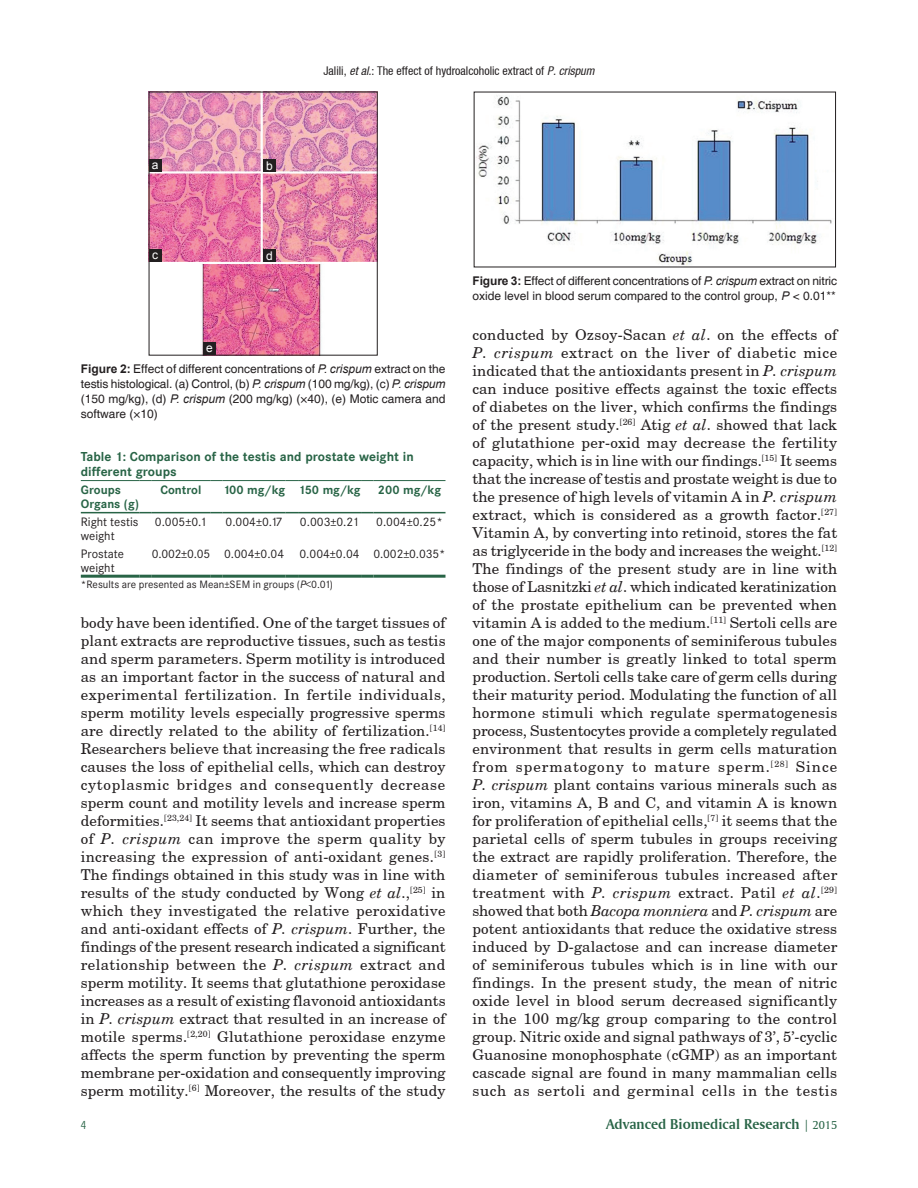
<style>
.page{position:relative;width:918px;height:1188px;background:#fff}
.page>*{position:absolute;margin:0;border:0;box-sizing:border-box;transform-origin:0 0}
.TX{font:15px/18px "New Century Schoolbook";letter-spacing:.005em;color:#231f20;text-align:justify}
.t1{font:15px "Amerigo BT Bold A";color:#286446}
.TT{font:700 12.75px/15.3px "Corporate SBQ";color:#286446}
.FGC{font:12px/15px "Helvetica";color:#231f20;text-align:justify}
.TB{font:12px/14.4px "Corporate SBQ";color:#231f20}
.t2{font:12px "Heavenetica Cond 5 SH";color:#231f20}
.TBL{font:12px/14.4px "Corporate SBQ";color:#231f20}
.TCH{font:700 12px "Corporate SBQ";color:#286446}
.LABEL{font:12px "Arial";color:#fff}
.t3{font:12px "Bell Centennial BT Address";color:#286446}
.TFN{font:10.5px "Corporate SBQ";color:#231f20}
.s1{font-family:"Heavenetica Cond 5 Obl SH"}
.s2{font-weight:700}
.s3{font-style:italic}
.s4{font-family:"New Century Schlbk";font-style:italic}
.s5{font-family:"Amerigo BT Roman A";font-size:12px}
</style>
<div class="page">
<hr style="left:81px;top:575px;width:58px;height:3px;background:#286446">
<svg style="left:139px;top:575px;width:13px;height:3px"></svg>
<hr style="left:152px;top:575px;width:58px;height:3px;background:#286446">
<svg style="left:210px;top:575px;width:13px;height:3px"></svg>
<hr style="left:223px;top:575px;width:63px;height:3px;background:#286446">
<svg style="left:286px;top:575px;width:12px;height:3px"></svg>
<hr style="left:298px;top:575px;width:63px;height:3px;background:#286446">
<svg style="left:361px;top:575px;width:13px;height:3px"></svg>
<hr style="left:374px;top:575px;width:72px;height:3px;background:#286446">
<hr style="left:81px;top:480px;width:58px;height:1px;background:#286446">
<svg style="left:139px;top:480px;width:13px;height:1px"></svg>
<hr style="left:152px;top:480px;width:58px;height:1px;background:#286446">
<svg style="left:210px;top:480px;width:13px;height:1px"></svg>
<hr style="left:223px;top:480px;width:63px;height:1px;background:#286446">
<svg style="left:286px;top:480px;width:12px;height:1px"></svg>
<hr style="left:298px;top:480px;width:63px;height:1px;background:#286446">
<svg style="left:361px;top:480px;width:13px;height:1px"></svg>
<hr style="left:374px;top:480px;width:72px;height:1px;background:#286446">
<hr style="left:81px;top:512px;width:58px;height:1px;background:#286446">
<svg style="left:139px;top:512px;width:13px;height:1px"></svg>
<hr style="left:152px;top:512px;width:58px;height:1px;background:#286446">
<svg style="left:210px;top:512px;width:13px;height:1px"></svg>
<hr style="left:223px;top:512px;width:63px;height:1px;background:#286446">
<svg style="left:286px;top:512px;width:12px;height:1px"></svg>
<hr style="left:298px;top:512px;width:63px;height:1px;background:#286446">
<svg style="left:361px;top:512px;width:13px;height:1px"></svg>
<hr style="left:374px;top:512px;width:72px;height:1px;background:#286446">
<img style="left:151px;top:94px;width:224px;height:259px">
<div style="left:263px;top:249px;width:13px;height:13px;background:#231f20"></div>
<div style="left:149px;top:249px;width:13px;height:13px;background:#231f20"></div>
<div style="left:263px;top:159px;width:13px;height:13px;background:#231f20"></div>
<div style="left:149px;top:159px;width:13px;height:13px;background:#231f20"></div>
<div style="left:203px;top:343px;width:13px;height:12px;background:#231f20"></div>
<img style="left:476px;top:95px;width:356px;height:170px">
<p class="LABEL" style="left:152px;top:157px;width:8px">a</p>
<p class="LABEL" style="left:266px;top:158px;width:8px">b</p>
<p class="LABEL" style="left:152px;top:247px;width:7px">c</p>
<p class="LABEL" style="left:266px;top:248px;width:8px">d</p>
<p class="t2" style="left:323px;top:63px;width:273px">Jalili, <span class="s1">et al.</span>: The effect of hydroalcoholic extract of <span class="s1">P. crispum</span></p>
<p class="FGC" style="left:472px;top:273px;width:366px"><span class="s2">Figure 3:</span> Effect of different concentrations of <span class="s3">P. crispum</span> extract on nitric oxide level in blood serum compared to the control group, <span class="s3">P</span> &lt; 0.01**</p>
<p class="LABEL" style="left:206px;top:340px;width:8px">e</p>
<p class="FGC" style="left:81px;top:362px;width:366px"><span class="s2">Figure 2:</span> Effect of different concentrations of <span class="s3">P. crispum</span> extract on the testis histological. (a) Control, (b) <span class="s3">P. crispum</span> (100 mg/kg), (c) <span class="s3">P. crispum </span>(150 mg/kg), (d) <span class="s3">P. crispum</span> (200 mg/kg) (×40), (e) Motic camera and software (×10)</p>
<p class="TT" style="left:81px;top:449px;width:334px">Table 1: Comparison of the testis and prostate weight in different groups</p>
<p class="TCH" style="left:81px;top:483px;width:42px">Groups</p>
<p class="TCH" style="left:81px;top:497px;width:60px">Organs (g)</p>
<p class="TCH" style="left:161px;top:483px;width:42px">Control</p>
<p class="TCH" style="left:223px;top:483px;width:64px">100 mg/kg</p>
<p class="TCH" style="left:298px;top:483px;width:64px">150 mg/kg</p>
<p class="TCH" style="left:378px;top:483px;width:65px">200 mg/kg</p>
<p class="TB" style="left:81px;top:515px;width:59px">Right testis weight</p>
<p class="TB" style="left:155px;top:515px;width:54px">0.005±0.1</p>
<p class="TB" style="left:226px;top:515px;width:59px">0.004±0.17</p>
<p class="TB" style="left:300px;top:515px;width:61px">0.003±0.21</p>
<p class="TB" style="left:376px;top:515px;width:68px">0.004±0.25*</p>
<p class="TBL" style="left:81px;top:546px;width:45px">Prostate weight</p>
<p class="TBL" style="left:152px;top:546px;width:60px">0.002±0.05</p>
<p class="TBL" style="left:224px;top:546px;width:62px">0.004±0.04</p>
<p class="TBL" style="left:299px;top:546px;width:62px">0.004±0.04</p>
<p class="TBL" style="left:373px;top:546px;width:73px">0.002±0.035*</p>
<p class="TFN" style="left:81px;top:578px;width:254px">*Results are presented as Mean±SEM in groups (<span class="s3">P</span>&lt;0.01)</p>
<p class="TX" style="left:81px;top:613px;width:366px">body have been identified. One of the target tissues of plant extracts are reproductive tissues, such as testis and sperm parameters. Sperm motility is introduced as an important factor in the success of natural and experimental fertilization. In fertile individuals, sperm motility levels especially progressive sperms are directly related to the ability of fertilization.<sup>[14] </sup>Researchers believe that increasing the free radicals causes the loss of epithelial cells, which can destroy cytoplasmic bridges and consequently decrease sperm count and motility levels and increase sperm deformities.<sup>[23,24]</sup> It seems that antioxidant properties of <span class="s4">P. crispum</span> can improve the sperm quality by increasing the expression of anti‑oxidant genes.<sup>[3] </sup>The findings obtained in this study was in line with results of the study conducted by Wong <span class="s4">et al</span>.,<sup>[25]</sup> in which they investigated the relative peroxidative and anti‑oxidant effects of <span class="s4">P. crispum</span>. Further, the findings of the present research indicated a significant relationship between the <span class="s4">P. crispum</span> extract and sperm motility. It seems that glutathione peroxidase increases as a result of existing flavonoid antioxidants in <span class="s4">P. crispum</span> extract that resulted in an increase of motile sperms.<sup>[2,20]</sup> Glutathione peroxidase enzyme affects the sperm function by preventing the sperm membrane per‑oxidation and consequently improving sperm motility.<sup>[6]</sup> Moreover, the results of the study</p>
<p class="TX" style="left:472px;top:325px;width:366px">conducted by Ozsoy‑Sacan <span class="s4">et al</span>. on the effects of <span class="s4">P. crispum</span> extract on the liver of diabetic mice indicated that the antioxidants present in <span class="s4">P. crispum </span>can induce positive effects against the toxic effects of diabetes on the liver, which confirms the findings of the present study.<sup>[26]</sup> Atig <span class="s4">et al</span>. showed that lack of glutathione per‑oxid may decrease the fertility capacity, which is in line with our findings.<sup>[15]</sup> It seems that the increase of testis and prostate weight is due to the presence of high levels of vitamin A in <span class="s4">P. crispum </span>extract, which is considered as a growth factor.<sup>[27] </sup>Vitamin A, by converting into retinoid, stores the fat as triglyceride in the body and increases the weight.<sup>[12] </sup>The findings of the present study are in line with those of Lasnitzki <span class="s4">et al</span>. which indicated keratinization of the prostate epithelium can be prevented when vitamin A is added to the medium.<sup>[11]</sup> Sertoli cells are one of the major components of seminiferous tubules and their number is greatly linked to total sperm production. Sertoli cells take care of germ cells during their maturity period. Modulating the function of all hormone stimuli which regulate spermatogenesis process, Sustentocytes provide a completely regulated environment that results in germ cells maturation from spermatogony to mature sperm.<sup>[28]</sup> Since <span class="s4">P. crispum</span> plant contains various minerals such as iron, vitamins A, B and C, and vitamin A is known for proliferation of epithelial cells,<sup>[7]</sup> it seems that the parietal cells of sperm tubules in groups receiving the extract are rapidly proliferation. Therefore, the diameter of seminiferous tubules increased after treatment with <span class="s4">P. crispum</span> extract. Patil <span class="s4">et al</span>.<sup>[29] </sup>showed that both <span class="s4">Bacopa monniera</span> and <span class="s4">P. crispum</span> are potent antioxidants that reduce the oxidative stress induced by D‑galactose and can increase diameter of seminiferous tubules which is in line with our findings. In the present study, the mean of nitric oxide level in blood serum decreased significantly in the 100 mg/kg group comparing to the control group. Nitric oxide and signal pathways of 3’, 5’‑cyclic Guanosine monophosphate (cGMP) as an important cascade signal are found in many mammalian cells such as sertoli and germinal cells in the testis</p>
<p class="t3" style="left:81px;top:1118px;width:7px">4</p>
<p class="t1" style="left:606px;top:1115px;width:233px">Advanced Biomedical Research <span class="s5">| 2015</span></p>
</div>
